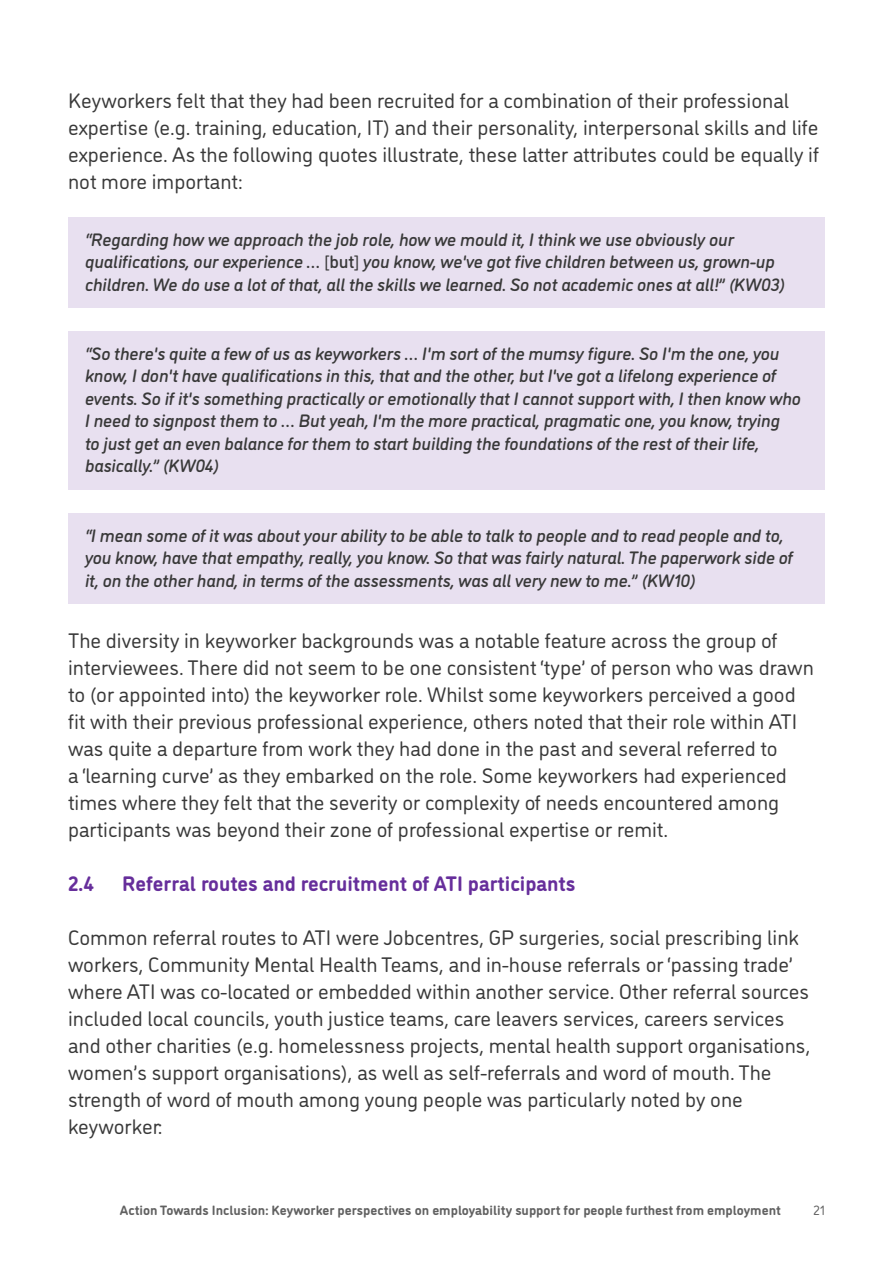
<style>
.page{position:relative;width:893px;height:1263px;background:#fff}
.page>*{position:absolute;margin:0;border:0;box-sizing:border-box;transform-origin:0 0}
.t1{font:21px/27px "DI Nosaur";color:#393939}
.t2{font:700 21px "DI Nosaur";color:#662e9b}
.t3{font:italic 500 18px/22.5px "DI Nosaur";letter-spacing:-.01em;color:#393939}
.t4{font:700 13.5px "DI Nosaur";color:#616161}
.t5{font:13.5px "DI Nosaur";color:#616161}
.s1{font-style:normal}
</style>
<div class="page">
<div style="left:68px;top:217px;width:757px;height:91px;background:#e8e0f0"></div>
<div style="left:68px;top:331px;width:757px;height:158px;background:#e8e0f0"></div>
<div style="left:68px;top:513px;width:757px;height:91px;background:#e8e0f0"></div>
<p class="t1" style="left:68px;top:86px;width:753px">Keyworkers felt that they had been recruited for a combination of their professional expertise (e.g. training, education, IT) and their personality, interpersonal skills and life experience. As the following quotes illustrate, these latter attributes could be equally if not more important:</p>
<p class="t3" style="left:85px;top:227px;width:702px">“Regarding how we approach the job role, how we mould it, I think we use obviously our qualifications, our experience … <span class="s1">[but]</span> you know, we've got five children between us, grown-up children. We do use a lot of that, all the skills we learned. So not academic ones at all!” (KW03)</p>
<p class="t3" style="left:85px;top:341px;width:718px">“So there's quite a few of us as keyworkers … I'm sort of the mumsy figure. So I'm the one, you know, I don't have qualifications in this, that and the other, but I've got a lifelong experience of events. So if it's something practically or emotionally that I cannot support with, I then know who I need to signpost them to … But yeah, I'm the more practical, pragmatic one, you know, trying<br>to just get an even balance for them to start building the foundations of the rest of their life, basically.” (KW04)</p>
<p class="t3" style="left:85px;top:523px;width:709px">“I mean some of it was about your ability to be able to talk to people and to read people and to, you know, have that empathy, really, you know. So that was fairly natural. The paperwork side of it, on the other hand, in terms of the assessments, was all very new to me.” (KW10)</p>
<p class="t1" style="left:68px;top:626px;width:747px">The diversity in keyworker backgrounds was a notable feature across the group of interviewees. There did not seem to be one consistent ‘type’ of person who was drawn to (or appointed into) the keyworker role. Whilst some keyworkers perceived a good fit with their previous professional experience, others noted that their role within ATI was quite a departure from work they had done in the past and several referred to<br>a ‘learning curve’ as they embarked on the role. Some keyworkers had experienced times where they felt that the severity or complexity of needs encountered among participants was beyond their zone of professional expertise or remit.</p>
<p class="t2" style="left:68px;top:868px;width:28px">2.4</p>
<p class="t2" style="left:122px;top:868px;width:455px">Referral routes and recruitment of ATI participants</p>
<p class="t1" style="left:68px;top:923px;width:744px">Common referral routes to ATI were Jobcentres, GP surgeries, social prescribing link workers, Community Mental Health Teams, and in-house referrals or ‘passing trade’ where ATI was co-located or embedded within another service. Other referral sources included local councils, youth justice teams, care leavers services, careers services and other charities (e.g. homelessness projects, mental health support organisations, women’s support organisations), as well as self-referrals and word of mouth. The strength of word of mouth among young people was particularly noted by one keyworker:</p>
<p class="t4" style="left:120px;top:1200px;width:662px">Action Towards Inclusion: Keyworker perspectives on employability support for people furthest from employment</p>
<p class="t5" style="left:813px;top:1201px;width:13px">21</p>
</div>
